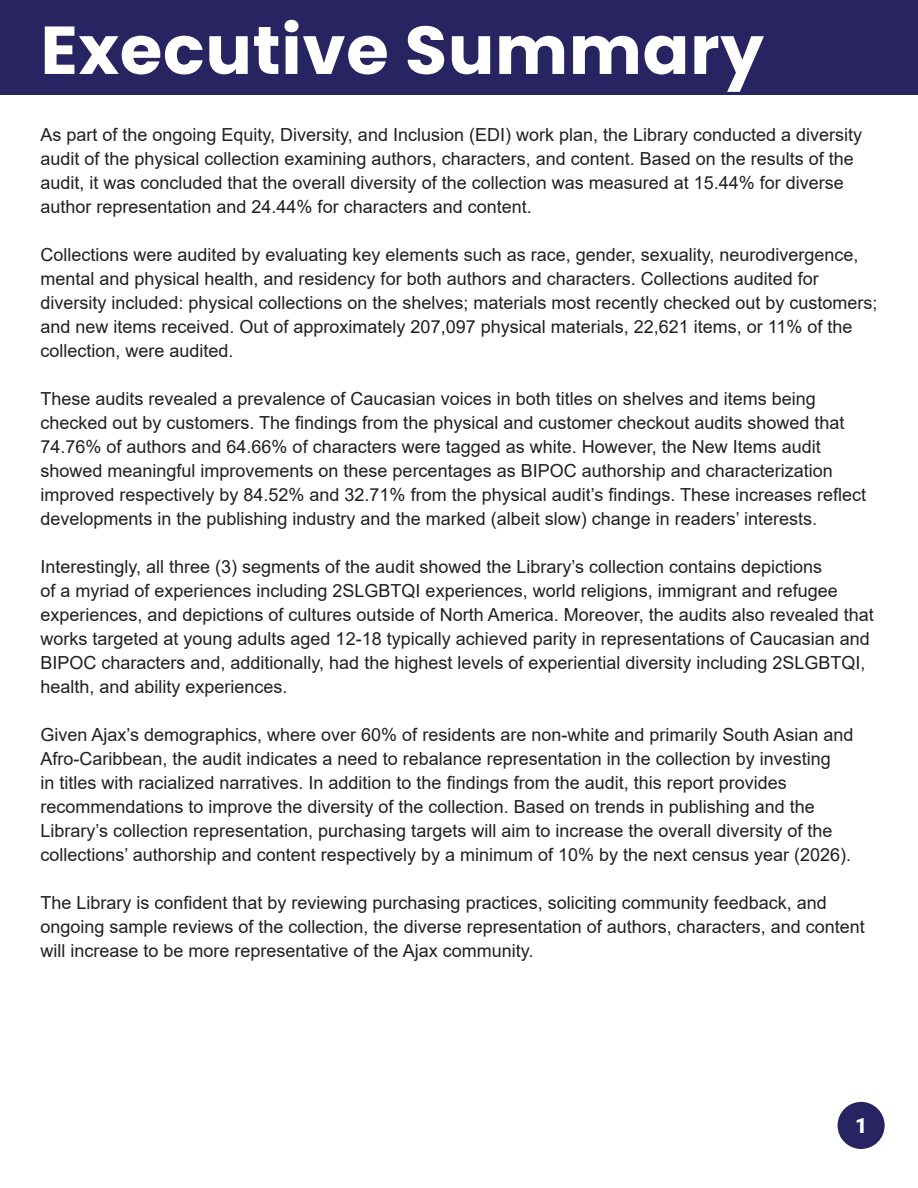
<style>
.page{position:relative;width:918px;height:1188px;background:#fff}
.page>*{position:absolute;margin:0;border:0;box-sizing:border-box;transform-origin:0 0}
.t1{font:700 67.65px "Poppins";letter-spacing:.01em;color:#fff}
.t2{font:900 21px "Roboto";color:#fff}
.t3{font:18px/24px "Arial";color:#231f20}
</style>
<div class="page">
<div style="left:0;top:0;width:918px;height:94px;background:#272461"></div>
<div style="left:838px;top:1102px;width:47px;height:47px;background:#272461;border-radius:50%"></div>
<p class="t1" style="left:40px;top:11px;width:725px">Executive Summary</p>
<p class="t3" style="left:40px;top:122px;width:823px">As part of the ongoing Equity, Diversity, and Inclusion (EDI) work plan, the Library conducted a diversity audit of the physical collection examining authors, characters, and content. Based on the results of the audit, it was concluded that the overall diversity of the collection was measured at 15.44% for diverse author representation and 24.44% for characters and content.</p>
<p class="t3" style="left:40px;top:242px;width:838px">Collections were audited by evaluating key elements such as race, gender, sexuality, neurodivergence, mental and physical health, and residency for both authors and characters. Collections audited for diversity included: physical collections on the shelves; materials most recently checked out by customers; and new items received. Out of approximately 207,097 physical materials, 22,621 items, or 11% of the collection, were audited.</p>
<p class="t3" style="left:40px;top:386px;width:827px">These audits revealed a prevalence of Caucasian voices in both titles on shelves and items being checked out by customers. The findings from the physical and customer checkout audits showed that 74.76% of authors and 64.66% of characters were tagged as white. However, the New Items audit showed meaningful improvements on these percentages as BIPOC authorship and characterization improved respectively by 84.52% and 32.71% from the physical audit’s findings. These increases reflect developments in the publishing industry and the marked (albeit slow) change in readers’ interests.</p>
<p class="t3" style="left:40px;top:554px;width:835px">Interestingly, all three (3) segments of the audit showed the Library’s collection contains depictions<br>of a myriad of experiences including 2SLGBTQI experiences, world religions, immigrant and refugee experiences, and depictions of cultures outside of North America. Moreover, the audits also revealed that works targeted at young adults aged 12-18 typically achieved parity in representations of Caucasian and BIPOC characters and, additionally, had the highest levels of experiential diversity including 2SLGBTQI, health, and ability experiences.</p>
<p class="t3" style="left:40px;top:722px;width:815px">Given Ajax’s demographics, where over 60% of residents are non-white and primarily South Asian and Afro-Caribbean, the audit indicates a need to rebalance representation in the collection by investing<br>in titles with racialized narratives. In addition to the findings from the audit, this report provides recommendations to improve the diversity of the collection. Based on trends in publishing and the Library’s collection representation, purchasing targets will aim to increase the overall diversity of the collections’ authorship and content respectively by a minimum of 10% by the next census year (2026).</p>
<p class="t3" style="left:40px;top:890px;width:826px">The Library is confident that by reviewing purchasing practices, soliciting community feedback, and ongoing sample reviews of the collection, the diverse representation of authors, characters, and content will increase to be more representative of the Ajax community.</p>
<p class="t2" style="left:855px;top:1111px;width:14px">1</p>
</div>
